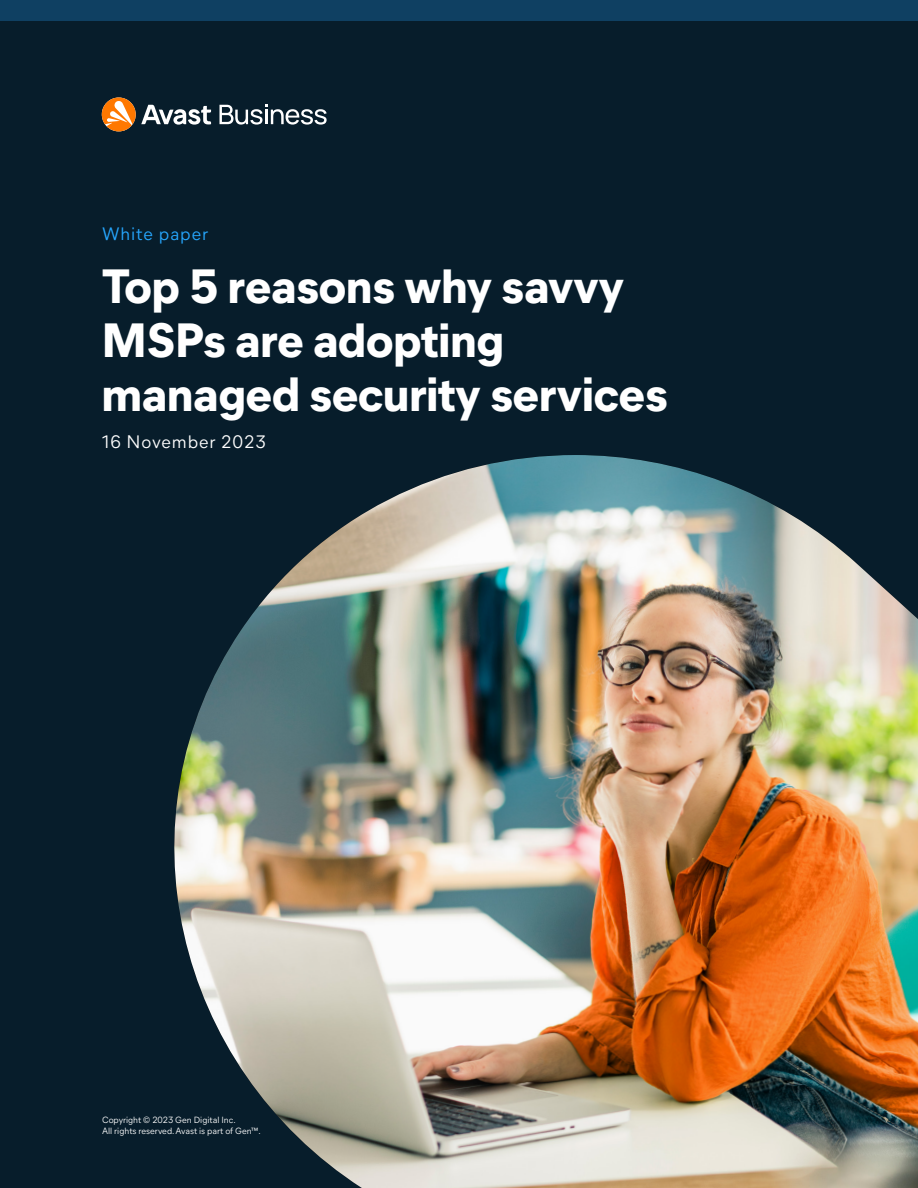
<style>
.page{position:relative;width:918px;height:1188px;background:#071d2b}
.page>*{position:absolute;margin:0;border:0;box-sizing:border-box;transform-origin:0 0}
.t1{font:800 48px/54px "Mier B03";color:#fff}
.t2{font:18px "Mier B03";letter-spacing:.05em;color:#fff}
.t3{font:18px "Mier B03";letter-spacing:.05em;color:#26a7ff}
.t4{font:9px/10.8px "Mier B03";color:#fff}
</style>
<div class="page">
<div style="left:0;top:0;width:918px;height:21px;background:#0f4062"></div>
<img style="left:857px;top:564px;width:61px;height:624px">
<img style="left:174px;top:455px;width:683px;height:733px">
<svg style="left:219px;top:105px;width:108px;height:20px"></svg>
<svg style="left:102px;top:97px;width:109px;height:34px"></svg>
<h2 class="t3" style="left:102px;top:221px;width:108px">White paper</h2>
<h1 class="t1" style="left:102px;top:256px;width:567px">Top 5 reasons why savvy<br>MSPs are adopting managed security services</h1>
<h2 class="t2" style="left:102px;top:429px;width:165px">16 November 2023</h2>
<p class="t4" style="left:102px;top:1114px;width:160px">Copyright © 2023 Gen Digital Inc.<br>All rights reserved.Avast is part of Gen™.</p>
</div>
